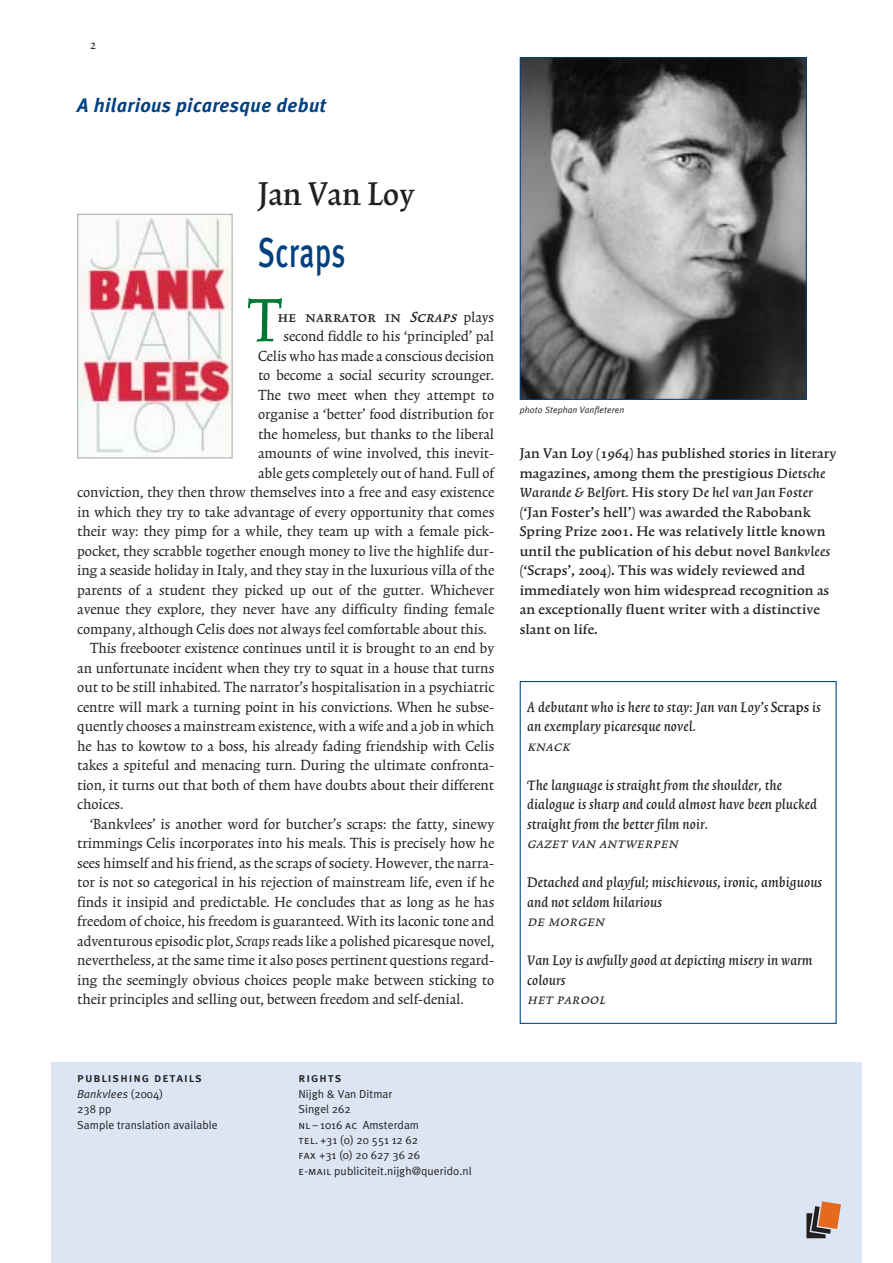
<style>
.page{position:relative;width:893px;height:1263px;background:#fff}
.page>*{position:absolute;margin:0;border:0;box-sizing:border-box;transform-origin:0 0}
.t1{font:72.3px "Trinite No 1 Rom Con";color:#007732}
.t2{font:500 42px "Meta Plus";letter-spacing:.02em;color:#004181;scale:.7 1}
.t3{font:39px "Trinite No 1 Med Con";letter-spacing:.005em;color:#231f1f}
.t4{font:italic 700 19.5px "Meta Plus";letter-spacing:.02em;color:#004181}
.t5{font:17.4px "Trinite No 1 Rom Con";color:#231f1f}
.t6{font:17.4px/19.5px "Trinite No 1 Med Ita";letter-spacing:.01em;color:#231f1f}
.t7{font:17.4px "Trinite No 1 Med Con Exp";letter-spacing:.025em;color:#231f1f}
.t8{font:16.65px/19.5px "Trinite No 1 Med Wid";letter-spacing:.01em;color:#231f1f}
.t9{font:16.65px "Trinite No 1 Med Ita";letter-spacing:.01em;color:#231f1f;scale:1.08 1}
.t10{font:italic 16.65px "Trinite No 1 Rom Wid Exp";letter-spacing:.025em;color:#231f1f}
.t11{font:15.9px "Trinite No 1 Rom Con";color:#231f1f}
.t12{font:12.9px "Meta Plus Medium Caps";letter-spacing:.075em;color:#231f1f}
.t13{font:11.7px/15.5px "Meta Plus Normal";letter-spacing:.005em;color:#231f1f}
.t14{font:italic 9.15px "Meta Plus Normal";letter-spacing:.005em;color:#231f1f}
.s1{font-style:italic}
.s2{font-family:"Trinite No 1 Rom Con"}
.s3{font-family:"Trinite No 1";font-style:italic}
.s4{font-family:"Trinite No 1 Med Ita"}
.s5{font-family:"Trinite No 1 Med Wid"}
.s6{font-family:"Trinite No 1 Med Con"}
.s7{font-family:"Meta Plus Normal Caps"}
.s8{font-family:"Vast Witversie 2"}
</style>
<div class="page">
<div style="left:52px;top:1063px;width:810px;height:200px;background:#dbe5f4"></div>
<img style="left:521px;top:59px;width:283px;height:339px">
<div style="left:519px;top:57px;width:287px;height:343px;border:1px solid #004181"></div>
<div style="left:519px;top:681px;width:317px;height:343px;border:1px solid #004181"></div>
<img style="left:79px;top:216px;width:151px;height:240px">
<div style="left:77px;top:214px;width:155px;height:244px;border:1px solid #a7a9ac"></div>
<svg style="left:806px;top:1201px;width:35px;height:37px"></svg>
<p class="t11" style="left:90px;top:39px;width:7px">2</p>
<p class="t4" style="left:77px;top:99px;width:250px">A hilarious picaresque debut</p>
<h3 class="t3" style="left:258px;top:181px;width:158px">Jan Van Loy</h3>
<h2 class="t2" style="left:258px;top:238px;width:126px">Scraps</h2>
<h1 class="t1" style="left:247px;top:297px;width:36px">T</h1>
<p class="t7" style="left:278px;top:306px;width:218px">he narrator in <span class="s1">Scraps</span> <span class="s2">plays</span></p>
<p class="t5" style="left:283px;top:331px;width:212px">second fiddle to his ‘principled’ pal</p>
<p class="t5" style="left:258px;top:350px;width:237px">Celis who has made a conscious decision</p>
<p class="t5" style="left:258px;top:370px;width:237px">to become a social security scrounger.</p>
<p class="t5" style="left:258px;top:389px;width:237px">The two meet when they attempt to</p>
<p class="t5" style="left:258px;top:409px;width:237px">organise a ‘better’ food distribution for</p>
<p class="t5" style="left:258px;top:428px;width:237px">the homeless, but thanks to the liberal</p>
<p class="t5" style="left:258px;top:448px;width:237px">amounts of wine involved, this inevit-</p>
<p class="t5" style="left:258px;top:467px;width:237px">able gets completely out of hand. Full of</p>
<p class="t5" style="left:77px;top:487px;width:418px">conviction, they then throw themselves into a free and easy existence</p>
<p class="t5" style="left:77px;top:506px;width:418px">in which they try to take advantage of every opportunity that comes</p>
<p class="t5" style="left:77px;top:526px;width:418px">their way: they pimp for a while, they team up with a female pick-</p>
<p class="t5" style="left:77px;top:545px;width:418px">pocket, they scrabble together enough money to live the highlife dur-</p>
<p class="t5" style="left:77px;top:565px;width:418px">ing a seaside holiday in Italy, and they stay in the luxurious villa of the</p>
<p class="t5" style="left:77px;top:584px;width:418px">parents of a student they picked up out of the gutter. Whichever</p>
<p class="t5" style="left:77px;top:604px;width:418px">avenue they explore, they never have any difficulty finding female</p>
<p class="t5" style="left:77px;top:623px;width:411px">company, although Celis does not always feel comfortable about this.</p>
<p class="t5" style="left:90px;top:643px;width:405px">This freebooter existence continues until it is brought to an end by</p>
<p class="t5" style="left:77px;top:662px;width:418px">an unfortunate incident when they try to squat in a house that turns</p>
<p class="t5" style="left:77px;top:682px;width:418px">out to be still inhabited. The narrator’s hospitalisation in a psychiatric</p>
<p class="t5" style="left:77px;top:701px;width:418px">centre will mark a turning point in his convictions. When he subse-</p>
<p class="t5" style="left:77px;top:721px;width:418px">quently chooses a mainstream existence, with a wife and a job in which</p>
<p class="t5" style="left:77px;top:740px;width:418px">he has to kowtow to a boss, his already fading friendship with Celis</p>
<p class="t5" style="left:77px;top:760px;width:418px">takes a spiteful and menacing turn. During the ultimate confronta-</p>
<p class="t5" style="left:77px;top:779px;width:418px">tion, it turns out that both of them have doubts about their different</p>
<p class="t5" style="left:77px;top:799px;width:48px">choices.</p>
<p class="t5" style="left:90px;top:818px;width:405px">‘Bankvlees’ is another word for butcher’s scraps: the fatty, sinewy</p>
<p class="t5" style="left:77px;top:838px;width:418px">trimmings Celis incorporates into his meals. This is precisely how he</p>
<p class="t5" style="left:77px;top:857px;width:418px">sees himself and his friend, as the scraps of society. However, the narra-</p>
<p class="t5" style="left:77px;top:877px;width:418px">tor is not so categorical in his rejection of mainstream life, even if he</p>
<p class="t5" style="left:77px;top:896px;width:418px">finds it insipid and predictable. He concludes that as long as he has</p>
<p class="t5" style="left:77px;top:916px;width:418px">freedom of choice, his freedom is guaranteed. With its laconic tone and</p>
<p class="t5" style="left:77px;top:935px;width:418px">adventurous episodic plot, <span class="s3">Scraps</span>reads like a polished picaresque novel,</p>
<p class="t5" style="left:77px;top:955px;width:418px">nevertheless, at the same time it also poses pertinent questions regard-</p>
<p class="t5" style="left:77px;top:974px;width:418px">ing the seemingly obvious choices people make between sticking to</p>
<p class="t5" style="left:77px;top:994px;width:388px">their principles and selling out, between freedom and self-denial.</p>
<p class="t14" style="left:519px;top:407px;width:106px">photo Stephan Vanfleteren</p>
<p class="t8" style="left:519px;top:445px;width:318px">Jan Van Loy (1964) has published stories in literary magazines, among them the prestigious <span class="s4">Dietsche</span></p>
<p class="t9" style="left:519px;top:487px;width:273px">Warande &amp; Belfort. <span class="s5">His story</span> De hel van Jan Foster</p>
<p class="t8" style="left:519px;top:503px;width:312px">(‘Jan Foster’s hell’) was awarded the Rabobank Spring Prize 2001. He was relatively little known until the publication of his debut novel <span class="s4">Bankvlees </span>(‘Scraps’, 2004). This was widely reviewed and immediately won him widespread recognition as an exceptionally fluent writer with a distinctive slant on life.</p>
<p class="t6" style="left:527px;top:698px;width:295px">A debutant who is here to stay: Jan van Loy’s <span class="s6">Scraps</span> is an exemplary picaresque novel.</p>
<p class="t10" style="left:527px;top:735px;width:44px">knack</p>
<p class="t6" style="left:527px;top:776px;width:291px">The language is straight from the shoulder, the dialogue is sharp and could almost have been plucked straight from the better film noir.</p>
<p class="t10" style="left:527px;top:833px;width:154px">gazet van antwerpen</p>
<p class="t6" style="left:527px;top:874px;width:296px">Detached and playful; mischievous, ironic, ambiguous and not seldom hilarious</p>
<p class="t10" style="left:527px;top:911px;width:80px">de morgen</p>
<p class="t6" style="left:527px;top:952px;width:287px">Van Loy is awfully good at depicting misery in warm colours</p>
<p class="t10" style="left:527px;top:989px;width:80px">het parool</p>
<p class="t12" style="left:77px;top:1070px;width:126px">publishing details</p>
<p class="t13" style="left:77px;top:1087px;width:142px"><span class="s1">Bankvlees</span> (2004)<br>238 pp<br>Sample translation available</p>
<p class="t12" style="left:298px;top:1070px;width:44px">rights</p>
<p class="t13" style="left:298px;top:1087px;width:175px">Nijgh &amp; Van Ditmar<br>Singel 262<br><span class="s7">nl</span><span class="s8">6</span>–<span class="s8">6</span>1016 <span class="s7">ac</span> Amsterdam<br><span class="s7">tel</span>. +31 (0) 20 551 12 62<br><span class="s7">fax</span> +31 (0) 20 627 36 26<br><span class="s7">e-mail</span> publiciteit.nijgh@querido.nl</p>
</div>
